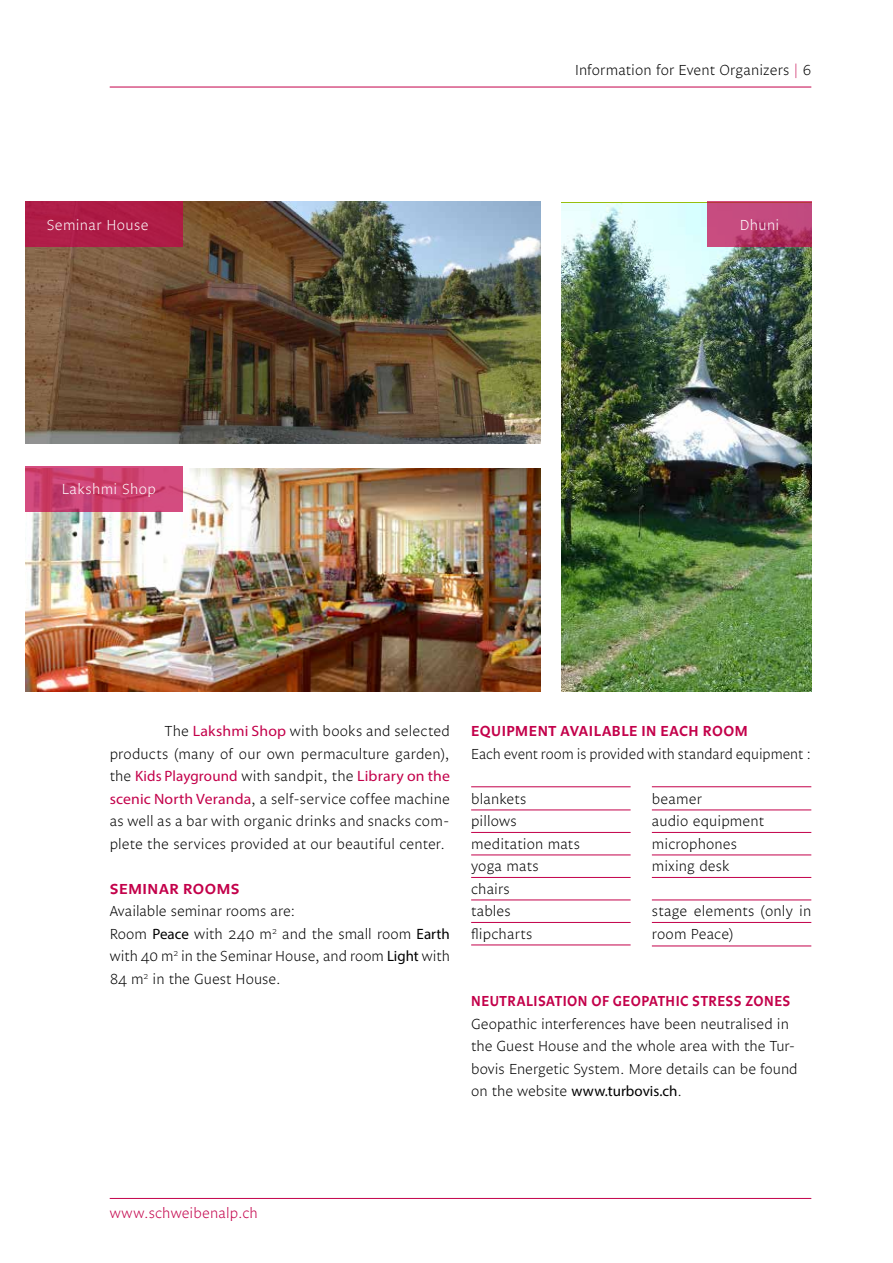
<style>
.page{position:relative;width:893px;height:1263px;background:#fff}
.page>*{position:absolute;margin:0;border:0;box-sizing:border-box;transform-origin:0 0}
.t1{font:300 15px/22.5px "Legato OT";letter-spacing:.005em;color:#000}
.t2{font:300 15px "Legato OT";letter-spacing:.005em;color:#000;scale:.96 1}
.t3{font:15px "Myriad Pro";letter-spacing:.01em;color:#c3004a}
.t4{font:600 15px "Legato OT";letter-spacing:.035em;color:#c3004a;scale:.94 1}
.t5{font:600 15px "Legato OT";letter-spacing:.035em;color:#c3004a}
.t6{font:15px "Myriad Pro";color:#000}
.t7{font:300 15px "Legato OT";letter-spacing:.025em;color:#fff}
.t8{font:300 15px "Legato OT";letter-spacing:.01em;color:#c3004a}
.t9{font:600 15px "Legato OT";letter-spacing:.035em;color:#c3004a;scale:1.05 1}
.s1{color:#c3004a}
.s2{font-family:"Myriad Pro";font-weight:400;color:#c3004a}
.s3{font-family:"Legato OT";font-weight:300;color:#000}
.s4{font-family:"Myriad Pro";font-weight:400}
.s5{font-family:"Legato OT";font-weight:300}
</style>
<div class="page">
<hr style="left:110px;top:1198px;width:701px;height:1px;background:#c3004a">
<hr style="left:110px;top:87px;width:701px;height:1px;background:#c3004a">
<hr style="left:652px;top:946px;width:159px;height:1px;background:#c3004a">
<hr style="left:471px;top:810px;width:160px;height:1px;background:#c3004a">
<hr style="left:471px;top:832px;width:160px;height:1px;background:#c3004a">
<hr style="left:471px;top:855px;width:160px;height:1px;background:#c3004a">
<hr style="left:471px;top:877px;width:160px;height:1px;background:#c3004a">
<hr style="left:471px;top:900px;width:160px;height:1px;background:#c3004a">
<hr style="left:471px;top:922px;width:160px;height:1px;background:#c3004a">
<hr style="left:471px;top:945px;width:160px;height:1px;background:#c3004a">
<hr style="left:471px;top:786px;width:160px;height:1px;background:#c3004a">
<hr style="left:652px;top:810px;width:159px;height:1px;background:#c3004a">
<hr style="left:652px;top:832px;width:159px;height:1px;background:#c3004a">
<hr style="left:652px;top:855px;width:159px;height:1px;background:#c3004a">
<hr style="left:652px;top:877px;width:159px;height:1px;background:#c3004a">
<hr style="left:652px;top:900px;width:159px;height:1px;background:#c3004a">
<hr style="left:652px;top:922px;width:159px;height:1px;background:#c3004a">
<hr style="left:652px;top:786px;width:159px;height:1px;background:#c3004a">
<img style="left:26px;top:202px;width:514px;height:242px">
<img style="left:26px;top:468px;width:514px;height:223px">
<img style="left:561px;top:203px;width:250px;height:488px">
<div style="left:26px;top:202px;width:157px;height:45px;background:#af1c46"></div>
<svg style="left:26px;top:466px;width:157px;height:45px;background:#cc4373"></svg>
<svg style="left:707px;top:202px;width:104px;height:45px;background:#bd4274"></svg>
<p class="t7" style="left:47px;top:217px;width:103px">Seminar House</p>
<p class="t1" style="left:575px;top:59px;width:238px">Information for Event Organizers <span class="s1">|</span> 6</p>
<p class="t7" style="left:740px;top:217px;width:41px">Dhuni</p>
<p class="t7" style="left:62px;top:481px;width:96px">Lakshmi Shop</p>
<p class="t1" style="left:110px;top:720px;width:342px;text-align:right">The <span class="s2">Lakshmi Shop</span> with books and selected products (many of our own permaculture garden),</p>
<p class="t3" style="left:110px;top:767px;width:342px"><span class="s3">the</span> Kids Playground <span class="s3">with sandpit, the</span> Library on the</p>
<p class="t1" style="left:110px;top:788px;width:342px;text-align:justify"><span class="s2">scenic North Veranda</span>, a self-service coffee machine as well as a bar with organic drinks and snacks com&shy;plete the services provided at our beautiful center.</p>
<p class="t9" style="left:110px;top:880px;width:125px">SEMINAR ROOMS</p>
<p class="t1" style="left:110px;top:900px;width:342px">Available seminar rooms are:<br>Room <span class="s4">Peace</span> with 240 m<sup>2</sup> and the small room <span class="s4">Earth </span>with 40 m<sup>2</sup> in the Seminar House, and room <span class="s4">Light</span> with 84 m<sup>2</sup> in the Guest House.</p>
<p class="t5" style="left:471px;top:722px;width:278px">EQUIPMENT AVAILABLE IN EACH ROOM</p>
<p class="t2" style="left:471px;top:745px;width:356px">Each event room is provided with standard equipment :</p>
<p class="t1" style="left:471px;top:788px;width:110px">blankets<br>pillows meditation mats yoga mats chairs<br>tables<br>flipcharts</p>
<p class="t1" style="left:652px;top:788px;width:114px">beamer<br>audio equipment microphones mixing desk</p>
<p class="t1" style="left:652px;top:900px;width:161px">stage elements (only in room Peace)</p>
<p class="t4" style="left:471px;top:992px;width:341px">NEUTRALISATION OF GEOPATHIC STRESS ZONES</p>
<p class="t1" style="left:471px;top:1013px;width:328px">Geopathic interferences have been neutralised in the Guest House and the whole area with the Tur&shy;bovis Energetic System. More details can be found</p>
<p class="t6" style="left:471px;top:1082px;width:212px"><span class="s5">on the website</span> www.turbovis.ch<span class="s5">.</span></p>
<p class="t8" style="left:110px;top:1205px;width:150px">www.schweibenalp.ch</p>
</div>
